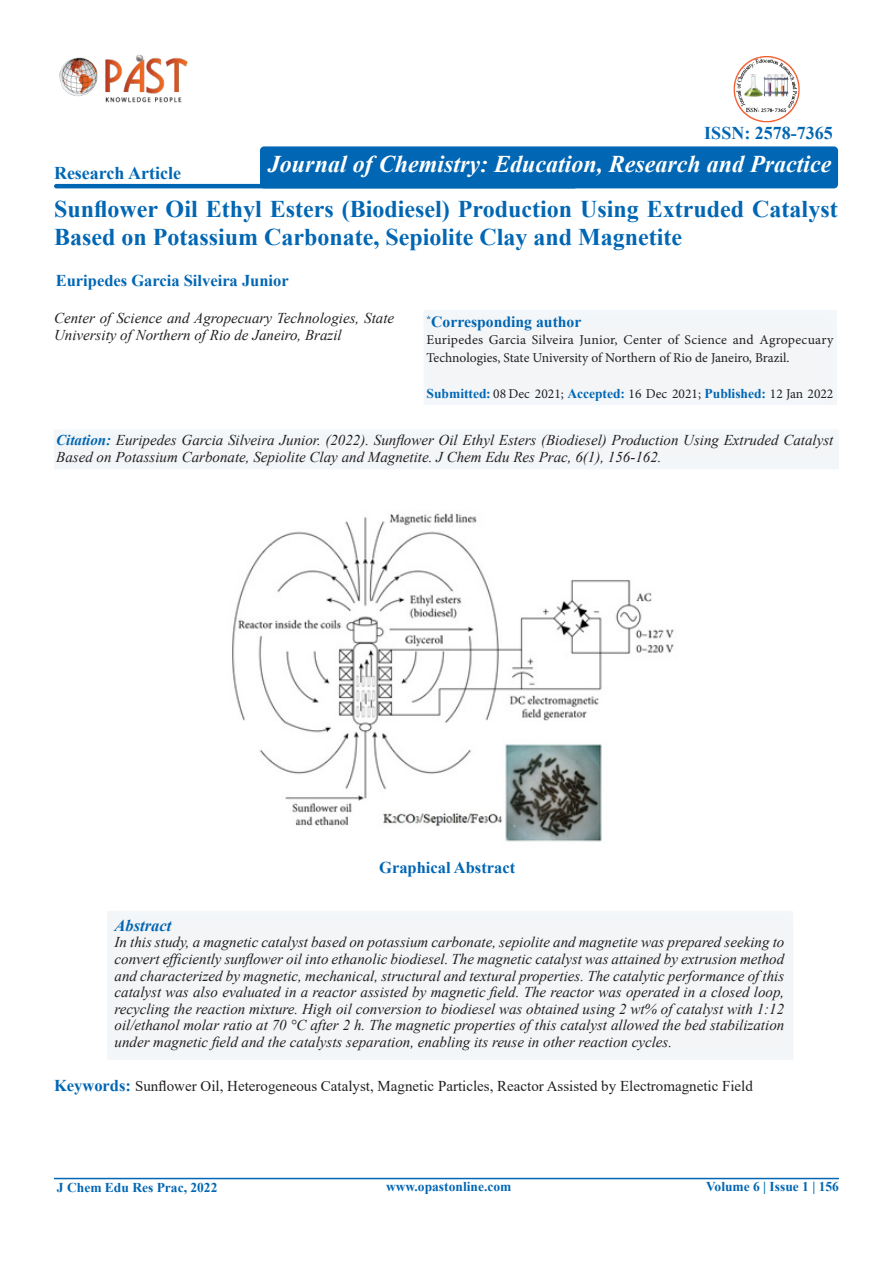
<style>
.page{position:relative;width:893px;height:1263px;background:#fff}
.page>*{position:absolute;margin:0;border:0;box-sizing:border-box;transform-origin:0 0}
.t1{font:700 24px/28.8px "Times New Roman";color:#0166b3}
.t2{font:italic 700 24px "Times New Roman";color:#fff}
.t3{font:700 18px "Times New Roman";color:#0166b3}
.t4{font:700 16.5px "Times New Roman";color:#0166b3}
.t5{font:italic 700 16.5px "Times New Roman";color:#0166b3}
.t6{font:700 15.75px "Times New Roman";color:#0166b3}
.t7{font:italic 15px/16.5px "Times New Roman";color:#231f20}
.t8{font:15px "Times New Roman";color:#231f20}
.t9{font:13.5px/18px "Minion Pro";letter-spacing:.005em;color:#231f20}
.t10{font:700 13.5px "Times New Roman";color:#0166b3}
.s1{font-family:"Minion Pro";font-weight:400;color:#231f20}
.s2{font-weight:700;color:#0166b3}
.s3{font-weight:700;font-size:16.5px;color:#0166b3}
</style>
<div class="page">
<hr style="left:54px;top:184px;width:523px;height:4px;background:#0166b3;border-radius:2px">
<hr style="left:54px;top:1178px;width:785px;height:1px;background:#0166b3">
<div style="left:419px;top:303px;width:419px;height:104px;background:#f3f5f7"></div>
<div style="left:260px;top:146px;width:578px;height:42px;background:#0166b3;border-radius:4px"></div>
<img style="left:59px;top:54px;width:129px;height:49px">
<div style="left:103px;top:905px;width:692px;height:156px;background:#f3f5f7"></div>
<div style="left:51px;top:424px;width:789px;height:47px;background:#f3f6f8"></div>
<img style="left:733px;top:56px;width:67px;height:67px">
<img style="left:232px;top:513px;width:442px;height:329px">
<p class="t3" style="left:54px;top:160px;width:129px">Research Article</p>
<p class="t3" style="left:704px;top:120px;width:130px">ISSN: 2578-7365</p>
<p class="t2" style="left:268px;top:147px;width:565px">Journal of Chemistry: Education, Research and Practice</p>
<p class="t1" style="left:54px;top:193px;width:785px">Sunflower Oil Ethyl Esters (Biodiesel) Production Using Extruded Catalyst<br>Based on Potassium Carbonate, Sepiolite Clay and Magnetite</p>
<p class="t4" style="left:56px;top:269px;width:235px">Euripedes Garcia Silveira Junior</p>
<p class="t7" style="left:54px;top:309px;width:342px">Center of Science and Agropecuary Technologies, State<br>University of Northern of Rio de Janeiro, Brazil</p>
<p class="t6" style="left:427px;top:310px;width:156px"><sup>*</sup>Corresponding author</p>
<p class="t9" style="left:427px;top:330px;width:408px">Euripedes Garcia Silveira Junior, Center of Science and Agropecuary<br>Technologies, State University of Northern of Rio de Janeiro, Brazil.</p>
<p class="t10" style="left:427px;top:383px;width:408px">Submitted: <span class="s1">08 Dec 2021;</span> Accepted: <span class="s1">16 Dec 2021;</span> Published: <span class="s1">12 Jan 2022</span></p>
<p class="t7" style="left:56px;top:432px;width:779px"><span class="s2">Citation:</span> Euripedes Garcia Silveira Junior. (2022). Sunflower Oil Ethyl Esters (Biodiesel) Production Using Extruded Catalyst<br>Based on Potassium Carbonate, Sepiolite Clay and Magnetite. J Chem Edu Res Prac, 6(1), 156-162.</p>
<p class="t4" style="left:379px;top:855px;width:138px">Graphical Abstract</p>
<p class="t5" style="left:115px;top:914px;width:58px">Abstract</p>
<p class="t7" style="left:115px;top:934px;width:671px;text-align:justify">In this study, a magnetic catalyst based on potassium carbonate, sepiolite and magnetite was prepared seeking to convert efficiently sunflower oil into ethanolic biodiesel. The magnetic catalyst was attained by extrusion method and characterized by magnetic, mechanical, structural and textural properties. The catalytic performance of this catalyst was also evaluated in a reactor assisted by magnetic field. The reactor was operated in a closed loop, recycling the reaction mixture. High oil conversion to biodiesel was obtained using 2 wt% of catalyst with 1:12 oil/ethanol molar ratio at 70 °C after 2 h. The magnetic properties of this catalyst allowed the bed stabilization under magnetic field and the catalysts separation, enabling its reuse in other reaction cycles.</p>
<p class="t8" style="left:54px;top:1075px;width:700px"><span class="s3">Keywords:</span> Sunflower Oil, Heterogeneous Catalyst, Magnetic Particles, Reactor Assisted by Electromagnetic Field</p>
<p class="t10" style="left:57px;top:1178px;width:162px">J Chem Edu Res Prac, 2022</p>
<p class="t10" style="left:386px;top:1177px;width:127px">www.opastonline.com</p>
<p class="t10" style="left:706px;top:1177px;width:134px">Volume 6 | Issue 1 | 156</p>
</div>
